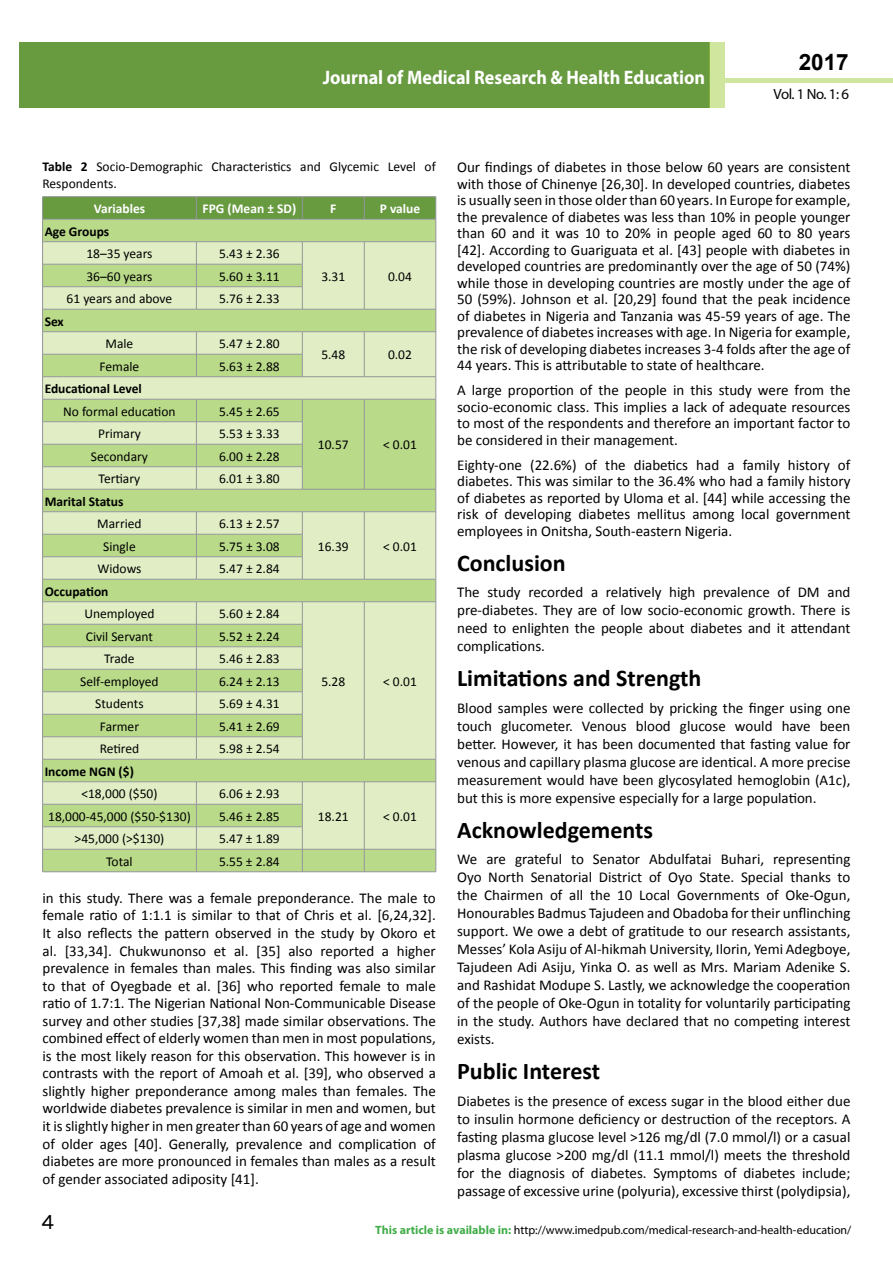
<style>
.page{position:relative;width:893px;height:1263px;background:#fff}
.page>*{position:absolute;margin:0;border:0;box-sizing:border-box;transform-origin:0 0}
.t1{font:25.5px "Tunga";color:#000}
.t2{font:700 24px "Calibri";color:#000}
.t3{font:700 22.5px "Arial";color:#000}
.t4{font:700 19.5px "Myriad Pro";color:#fff;scale:.93 1}
.t5{font:700 18px "Myriad Pro";color:#fff;scale:.96 1}
.t6{font:15px/18px "Calibri";color:#000;text-align:justify}
.t7{font:14.85px "Myriad Pro";color:#000}
.t8{font:13.5px/16.2px "Calibri";color:#000}
.t9{font:700 13.5px "Calibri";color:#000}
.t10{font:700 13.5px "Calibri";color:#fff}
.t11{font:12px "Myriad Pro";color:#000}
.s1{font-weight:700}
.s2{font-weight:700;color:#41ad49}
</style>
<div class="page">
<hr style="left:725px;top:78px;width:168px;height:4px;background:#d0e69e">
<div style="left:19px;top:42px;width:690px;height:66px;background:#689a40"></div>
<div style="left:709px;top:42px;width:16px;height:66px;background:#d0e69e"></div>
<hr style="left:43px;top:196px;width:153px;height:1px;background:#939598">
<hr style="left:196px;top:196px;width:106px;height:1px;background:#939598">
<hr style="left:302px;top:196px;width:62px;height:1px;background:#939598">
<hr style="left:364px;top:196px;width:72px;height:1px;background:#939598">
<svg style="left:42px;top:197px;width:395px;height:675px;background:#c8dea5"></svg>
<hr style="left:196px;top:849px;width:106px;height:1px;background:#939598">
<h3 class="t4" style="left:323px;top:65px;width:413px">Journal of Medical Research &amp; Health Education</h3>
<p class="t5" style="left:585px;top:74px;width:128px">ISSN 1698-9465</p>
<h3 class="t3" style="left:799px;top:47px;width:52px">2017</h3>
<p class="t7" style="left:774px;top:84px;width:77px">Vol. 1 No. 1: 6</p>
<p class="t8" style="left:42px;top:159px;width:395px"><span class="s1">Table 2</span> Socio-Demographic Characteristics and Glycemic Level of<br>Respondents.</p>
<p class="t10" style="left:94px;top:200px;width:53px">Variables</p>
<p class="t10" style="left:203px;top:200px;width:95px">FPG (Mean ± SD)</p>
<p class="t10" style="left:330px;top:200px;width:8px">F</p>
<p class="t10" style="left:380px;top:200px;width:42px">P value</p>
<p class="t9" style="left:45px;top:222px;width:66px">Age Groups</p>
<p class="t8" style="left:86px;top:245px;width:68px">18–35 years</p>
<p class="t8" style="left:219px;top:245px;width:62px">5.43 ± 2.36</p>
<p class="t8" style="left:86px;top:268px;width:68px">36–60 years</p>
<p class="t8" style="left:219px;top:268px;width:62px">5.60 ± 3.11</p>
<p class="t8" style="left:321px;top:268px;width:25px">3.31</p>
<p class="t8" style="left:388px;top:268px;width:25px">0.04</p>
<p class="t8" style="left:67px;top:290px;width:107px">61 years and above</p>
<p class="t8" style="left:219px;top:290px;width:62px">5.76 ± 2.33</p>
<p class="t9" style="left:45px;top:312px;width:21px">Sex</p>
<p class="t8" style="left:106px;top:335px;width:29px">Male</p>
<p class="t8" style="left:219px;top:335px;width:62px">5.47 ± 2.80</p>
<p class="t8" style="left:321px;top:347px;width:25px">5.48</p>
<p class="t8" style="left:388px;top:347px;width:25px">0.02</p>
<p class="t8" style="left:100px;top:358px;width:41px">Female</p>
<p class="t8" style="left:219px;top:358px;width:62px">5.63 ± 2.88</p>
<p class="t9" style="left:45px;top:380px;width:99px">Educational Level</p>
<p class="t8" style="left:63px;top:403px;width:114px">No formal education</p>
<p class="t8" style="left:219px;top:403px;width:62px">5.45 ± 2.65</p>
<p class="t8" style="left:318px;top:437px;width:32px">10.57</p>
<p class="t8" style="left:383px;top:437px;width:35px">&lt; 0.01</p>
<p class="t8" style="left:98px;top:425px;width:44px">Primary</p>
<p class="t8" style="left:219px;top:425px;width:62px">5.53 ± 3.33</p>
<p class="t8" style="left:91px;top:448px;width:59px">Secondary</p>
<p class="t8" style="left:219px;top:448px;width:62px">6.00 ± 2.28</p>
<p class="t8" style="left:99px;top:470px;width:43px">Tertiary</p>
<p class="t8" style="left:219px;top:470px;width:62px">6.01 ± 3.80</p>
<p class="t9" style="left:45px;top:492px;width:80px">Marital Status</p>
<p class="t8" style="left:97px;top:516px;width:46px">Married</p>
<p class="t8" style="left:219px;top:516px;width:62px">6.13 ± 2.57</p>
<p class="t8" style="left:103px;top:538px;width:34px">Single</p>
<p class="t8" style="left:219px;top:538px;width:62px">5.75 ± 3.08</p>
<p class="t8" style="left:318px;top:538px;width:32px">16.39</p>
<p class="t8" style="left:383px;top:538px;width:35px">&lt; 0.01</p>
<p class="t8" style="left:97px;top:561px;width:46px">Widows</p>
<p class="t8" style="left:219px;top:561px;width:62px">5.47 ± 2.84</p>
<p class="t9" style="left:45px;top:582px;width:65px">Occupation</p>
<p class="t8" style="left:84px;top:606px;width:72px">Unemployed</p>
<p class="t8" style="left:219px;top:606px;width:62px">5.60 ± 2.84</p>
<p class="t8" style="left:86px;top:628px;width:69px">Civil Servant</p>
<p class="t8" style="left:219px;top:628px;width:62px">5.52 ± 2.24</p>
<p class="t8" style="left:104px;top:651px;width:32px">Trade</p>
<p class="t8" style="left:219px;top:651px;width:62px">5.46 ± 2.83</p>
<p class="t8" style="left:80px;top:673px;width:80px">Self-employed</p>
<p class="t8" style="left:219px;top:673px;width:62px">6.24 ± 2.13</p>
<p class="t8" style="left:95px;top:696px;width:50px">Students</p>
<p class="t8" style="left:219px;top:696px;width:62px">5.69 ± 4.31</p>
<p class="t8" style="left:100px;top:718px;width:41px">Farmer</p>
<p class="t8" style="left:219px;top:718px;width:62px">5.41 ± 2.69</p>
<p class="t8" style="left:100px;top:741px;width:41px">Retired</p>
<p class="t8" style="left:219px;top:741px;width:62px">5.98 ± 2.54</p>
<p class="t9" style="left:45px;top:762px;width:91px">Income NGN ($)</p>
<p class="t8" style="left:81px;top:786px;width:78px">&lt;18,000 ($50)</p>
<p class="t8" style="left:219px;top:786px;width:62px">6.06 ± 2.93</p>
<p class="t8" style="left:48px;top:808px;width:144px">18,000-45,000 ($50-$130)</p>
<p class="t8" style="left:219px;top:808px;width:62px">5.46 ± 2.85</p>
<p class="t8" style="left:318px;top:808px;width:32px">18.21</p>
<p class="t8" style="left:383px;top:808px;width:35px">&lt; 0.01</p>
<p class="t8" style="left:75px;top:831px;width:91px">&gt;45,000 (&gt;$130)</p>
<p class="t8" style="left:219px;top:831px;width:62px">5.47 ± 1.89</p>
<p class="t8" style="left:106px;top:853px;width:28px">Total</p>
<p class="t8" style="left:219px;top:853px;width:62px">5.55 ± 2.84</p>
<p class="t8" style="left:321px;top:673px;width:25px">5.28</p>
<p class="t8" style="left:383px;top:673px;width:35px">&lt; 0.01</p>
<p class="t6" style="left:43px;top:889px;width:395px;line-height:17.5px">in this study. There was a female preponderance. The male to female ratio of 1:1.1 is similar to that of Chris et al. [6,24,32].<br>It also reflects the pattern observed in the study by Okoro et al. [33,34]. Chukwunonso et al. [35] also reported a higher prevalence in females than males. This finding was also similar to that of Oyegbade et al. [36] who reported female to male ratio of 1.7:1. The Nigerian National Non-Communicable Disease survey and other studies [37,38] made similar observations. The combined effect of elderly women than men in most populations, is the most likely reason for this observation. This however is in contrasts with the report of Amoah et al. [39], who observed a slightly higher preponderance among males than females. The worldwide diabetes prevalence is similar in men and women, but it is slightly higher in men greater than 60 years of age and women of older ages [40]. Generally, prevalence and complication of diabetes are more pronounced in females than males as a result of gender associated adiposity [41].</p>
<p class="t6" style="left:457px;top:159px;width:395px;line-height:16.5px">Our findings of diabetes in those below 60 years are consistent with those of Chinenye [26,30]. In developed countries, diabetes is usually seen in those older than 60 years. In Europe for example, the prevalence of diabetes was less than 10% in people younger than 60 and it was 10 to 20% in people aged 60 to 80 years [42]. According to Guariguata et al. [43] people with diabetes in developed countries are predominantly over the age of 50 (74%) while those in developing countries are mostly under the age of 50 (59%). Johnson et al. [20,29] found that the peak incidence of diabetes in Nigeria and Tanzania was 45-59 years of age. The prevalence of diabetes increases with age. In Nigeria for example, the risk of developing diabetes increases 3-4 folds after the age of 44 years. This is attributable to state of healthcare.</p>
<p class="t6" style="left:457px;top:382px;width:395px;line-height:16.5px">A large proportion of the people in this study were from the socio-economic class. This implies a lack of adequate resources to most of the respondents and therefore an important factor to be considered in their management.</p>
<p class="t6" style="left:457px;top:457px;width:395px;line-height:16.5px">Eighty-one (22.6%) of the diabetics had a family history of diabetes. This was similar to the 36.4% who had a family history of diabetes as reported by Uloma et al. [44] while accessing the risk of developing diabetes mellitus among local government employees in Onitsha, South-eastern Nigeria.</p>
<h2 class="t2" style="left:457px;top:548px;width:110px">Conclusion</h2>
<p class="t6" style="left:457px;top:583px;width:395px">The study recorded a relatively high prevalence of DM and pre-diabetes. They are of low socio-economic growth. There is need to enlighten the people about diabetes and it attendant complications.</p>
<h2 class="t2" style="left:457px;top:663px;width:246px">Limitations and Strength</h2>
<p class="t6" style="left:457px;top:699px;width:395px">Blood samples were collected by pricking the finger using one touch glucometer. Venous blood glucose would have been better. However, it has been documented that fasting value for venous and capillary plasma glucose are identical. A more precise measurement would have been glycosylated hemoglobin (A1c), but this is more expensive especially for a large population.</p>
<h2 class="t2" style="left:457px;top:814px;width:197px">Acknowledgements</h2>
<p class="t6" style="left:457px;top:850px;width:395px">We are grateful to Senator Abdulfatai Buhari, representing Oyo North Senatorial District of Oyo State. Special thanks to the Chairmen of all the 10 Local Governments of Oke-Ogun, Honourables Badmus Tajudeen and Obadoba for their unflinching support. We owe a debt of gratitude to our research assistants, Messes’ Kola Asiju of Al-hikmah University, Ilorin, Yemi Adegboye, Tajudeen Adi Asiju, Yinka O. as well as Mrs. Mariam Adenike S. and Rashidat Modupe S. Lastly, we acknowledge the cooperation of the people of Oke-Ogun in totality for voluntarily participating in the study. Authors have declared that no competing interest exists.</p>
<h2 class="t2" style="left:457px;top:1056px;width:144px">Public Interest</h2>
<p class="t6" style="left:457px;top:1092px;width:395px">Diabetes is the presence of excess sugar in the blood either due to insulin hormone deficiency or destruction of the receptors. A fasting plasma glucose level &gt;126 mg/dl (7.0 mmol/l) or a casual plasma glucose &gt;200 mg/dl (11.1 mmol/l) meets the threshold for the diagnosis of diabetes. Symptoms of diabetes include; passage of excessive urine (polyuria), excessive thirst (polydipsia),</p>
<h1 class="t1" style="left:41px;top:1205px;width:15px">4</h1>
<p class="t11" style="left:375px;top:1223px;width:478px"><span class="s2">This article is available in:</span> http://www.imedpub.com/medical-research-and-health-education/</p>
</div>
